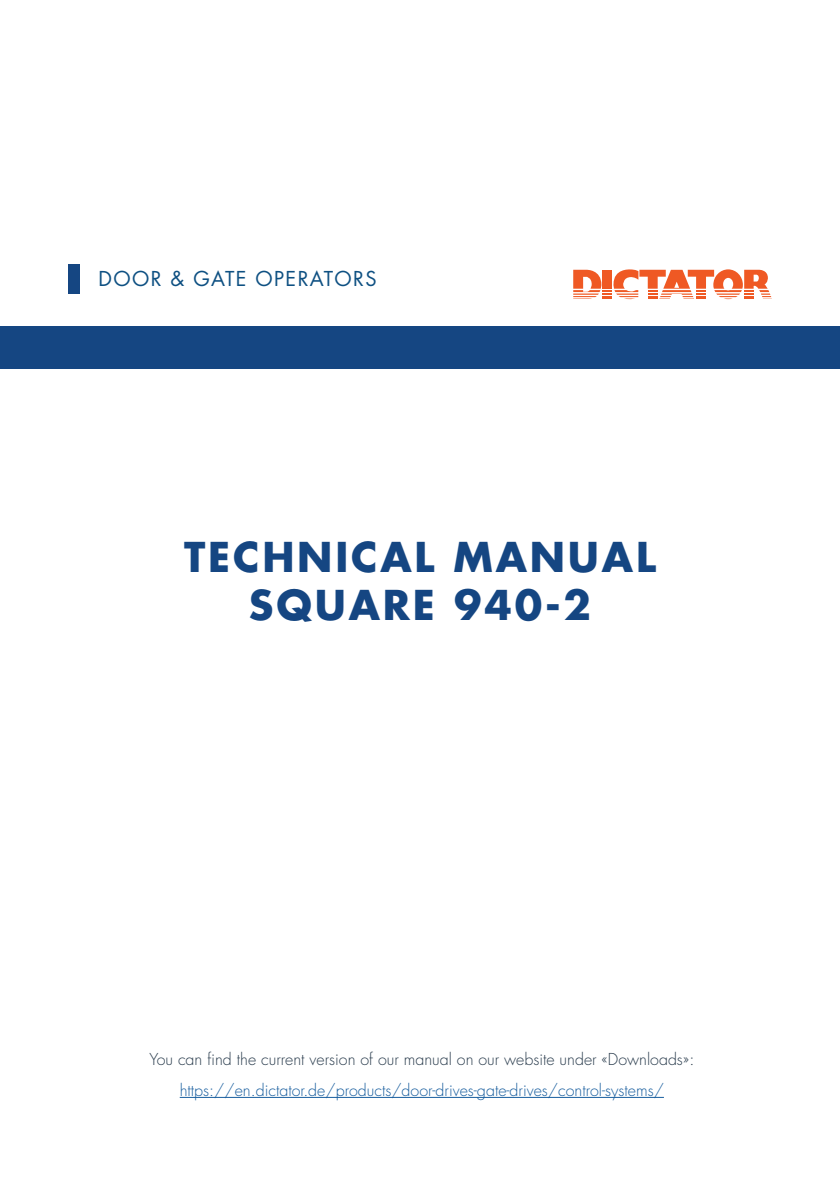
<style>
.page{position:relative;width:840px;height:1191px;background:#fff}
.page>*{position:absolute;margin:0;border:0;box-sizing:border-box;transform-origin:0 0}
.t1{font:700 40px/48px "Futura Std";letter-spacing:.07em;color:#154682;text-align:center}
.t2{font:20px "Futura Std";letter-spacing:.07em;color:#0e5082}
.t3{font:300 16px "Futura Std";color:#175d9e}
.t4{font:300 16px "Futura Std";color:#2b3d4e}
</style>
<div class="page">
<div style="left:0;top:326px;width:839px;height:43px;background:#154682"></div>
<svg style="left:573px;top:269px;width:198px;height:30px"></svg>
<div style="left:68px;top:264px;width:11px;height:29px;background:#154682"></div>
<hr style="left:180px;top:1097px;width:483px;height:1px;background:#175d9e">
<p class="t2" style="left:98px;top:266px;width:279px">DOOR &amp; GATE OPERATORS</p>
<h1 class="t1" style="left:184px;top:532px;width:473px">TECHNICAL MANUAL<br>SQUARE 940-2</h1>
<p class="t4" style="left:149px;top:1049px;width:546px">You can find the current version of our manual on our website under «Downloads»:</p>
<p class="t3" style="left:180px;top:1080px;width:485px">https://en.dictator.de/products/door-drives-gate-drives/control-systems/</p>
</div>
